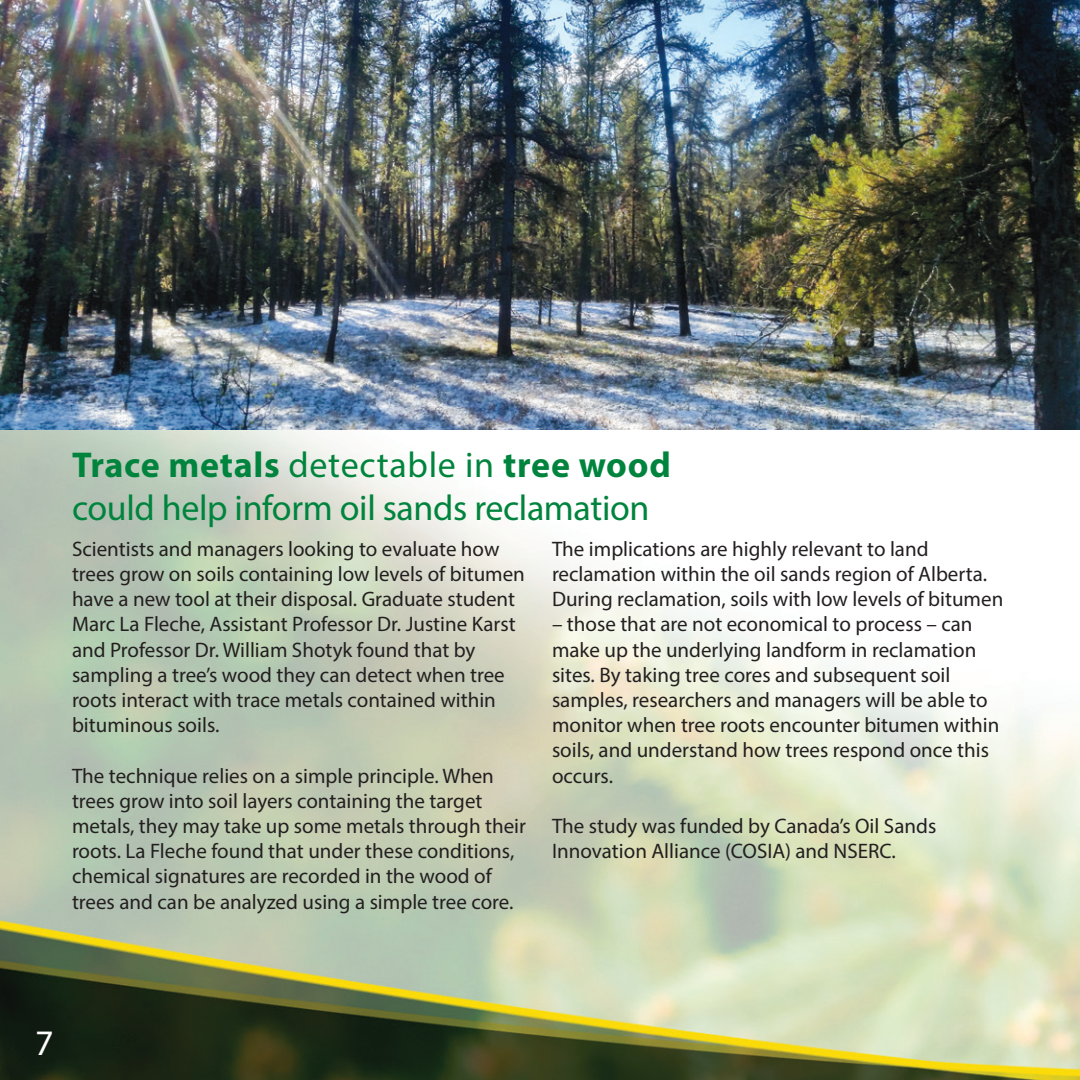
<style>
.page{position:relative;width:1080px;height:1080px;background:#fff}
.page>*{position:absolute;margin:0;border:0;box-sizing:border-box;transform-origin:0 0}
.t1{font:36px "Myriad Pro";letter-spacing:-.01em;color:#00843d}
.t2{font:700 36px "Myriad Pro";letter-spacing:.02em;color:#00843d}
.t3{font:36px "Myriad Pro";color:#fff}
.Renew_Body_Text{font:21px/25.2px "Myriad Pro";color:#231f20}
.s1{font-weight:400}
</style>
<div class="page">
<img style="left:0;top:430px;width:1080px;height:650px">
<img style="left:0;top:0;width:1080px;height:430px">
<p class="t2" style="left:72px;top:441px;width:600px">Trace metals <span class="s1">detectable in</span> tree wood</p>
<p class="t1" style="left:72px;top:486px;width:579px">could help inform oil sands reclamation</p>
<p class="Renew_Body_Text" style="left:72px;top:536px;width:454px">Scientists and managers looking to evaluate how trees grow on soils containing low levels of bitumen have a new tool at their disposal. Graduate student Marc La Fleche, Assistant Professor Dr. Justine Karst and Professor Dr. William Shotyk found that by sampling a tree’s wood they can detect when tree roots interact with trace metals contained within bituminous soils.</p>
<p class="Renew_Body_Text" style="left:72px;top:763px;width:456px">The technique relies on a simple principle. When trees grow into soil layers containing the target metals, they may take up some metals through their roots. La Fleche found that under these conditions, chemical signatures are recorded in the wood of trees and can be analyzed using a simple tree core.</p>
<p class="Renew_Body_Text" style="left:552px;top:536px;width:453px">The implications are highly relevant to land reclamation within the oil sands region of Alberta.<br>During reclamation, soils with low levels of bitumen</p>
<p class="Renew_Body_Text" style="left:552px;top:611px;width:449px">– those that are not economical to process – can make up the underlying landform in reclamation sites. By taking tree cores and subsequent soil samples, researchers and managers will be able to monitor when tree roots encounter bitumen within soils, and understand how trees respond once this occurs.</p>
<p class="Renew_Body_Text" style="left:552px;top:813px;width:386px">The study was funded by Canada’s Oil Sands<br>Innovation Alliance (COSIA) and NSERC.</p>
<h1 class="t3" style="left:35px;top:1021px;width:20px">7</h1>
</div>
